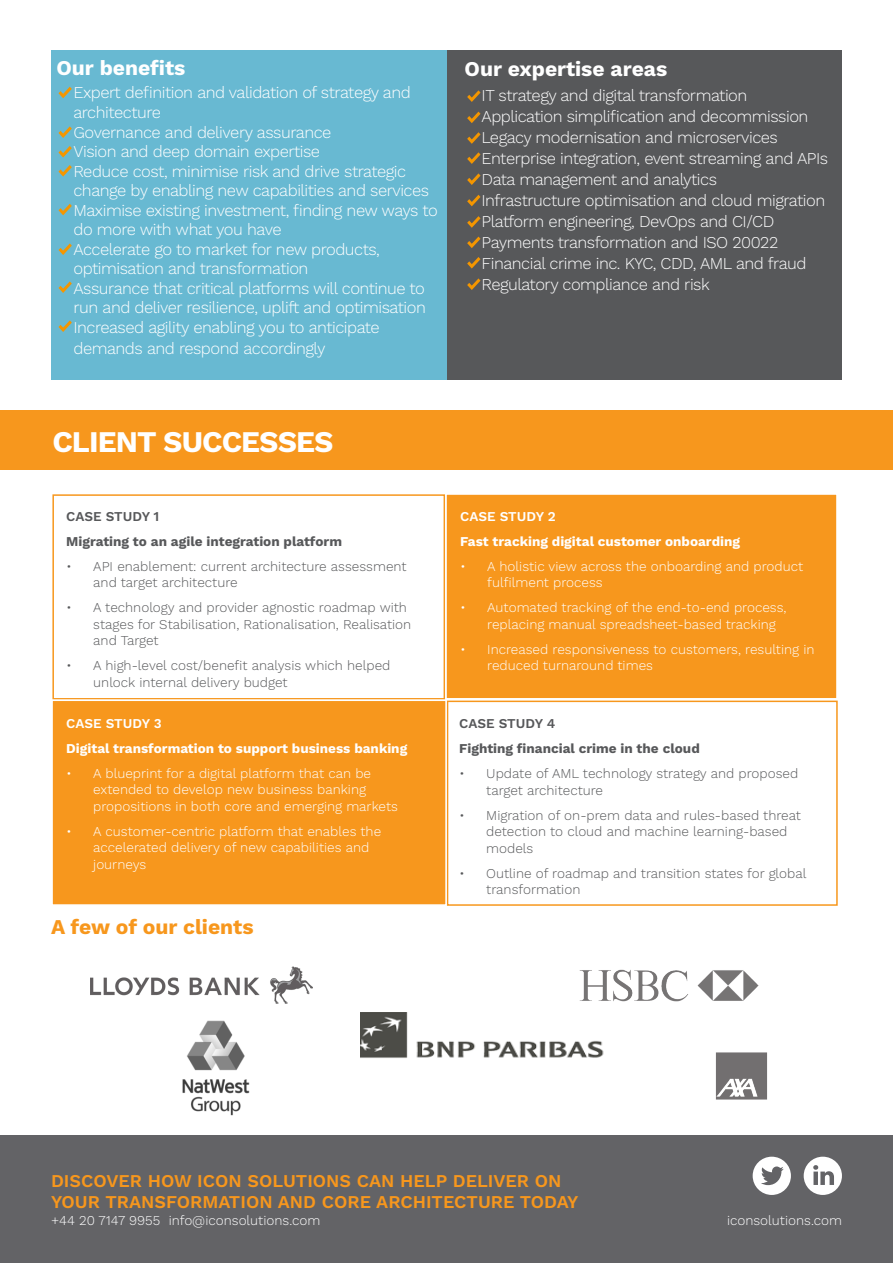
<style>
.page{position:relative;width:893px;height:1263px;background:#fff}
.page>*{position:absolute;margin:0;border:0;box-sizing:border-box;transform-origin:0 0}
.Outcome_Header{font:700 30px "Work Sans";letter-spacing:-.03em;color:#fff}
.Stand_First{font:700 21px "Work Sans";color:#fff}
.Body_Header{font:700 21px "Work Sans";color:#f7971d}
.Body{font:600 18px "Work Sans";color:#f7971d}
.Stand_First-2{font:300 16.5px/19.5px "Work Sans";letter-spacing:-.03em;color:#fff}
.Body-2{font:300 13.5px/16.5px "Work Sans";color:#fff}
.t1{font:300 13.5px/16.5px "Work Sans";color:#57585a}
.Body-3{font:700 13.5px "Work Sans";color:#fff}
.Body-4{font:700 13.5px "Work Sans";color:#57585a}
.Body-5{font:600 13.5px "Work Sans";color:#57585a}
.Body-6{font:600 13.5px "Work Sans";color:#fff}
</style>
<div class="page">
<div style="left:446px;top:51px;width:396px;height:329px;background:#57585a"></div>
<div style="left:51px;top:51px;width:395px;height:329px;background:#68b9d2"></div>
<div style="left:0;top:1135px;width:893px;height:128px;background:#636366"></div>
<svg style="left:753px;top:1157px;width:38px;height:38px"></svg>
<svg style="left:804px;top:1157px;width:38px;height:38px"></svg>
<div style="left:0;top:410px;width:893px;height:59px;background:#f7971d"></div>
<div style="left:52px;top:494px;width:393px;height:205px;background:#fff;border:2px solid #f7971d"></div>
<div style="left:445px;top:493px;width:393px;height:206px;background:#f7971d;border:2px solid #fff"></div>
<div style="left:447px;top:701px;width:391px;height:205px;background:#fff;border:2px solid #f7971d"></div>
<div style="left:51px;top:699px;width:396px;height:207px;background:#f7971d;border:2px solid #fff"></div>
<img style="left:361px;top:1012px;width:243px;height:46px">
<img style="left:715px;top:1052px;width:52px;height:48px">
<img style="left:90px;top:966px;width:223px;height:38px">
<img style="left:579px;top:969px;width:180px;height:33px">
<svg style="left:59px;top:87px;width:13px;height:11px"></svg>
<svg style="left:59px;top:126px;width:13px;height:12px"></svg>
<svg style="left:59px;top:146px;width:13px;height:12px"></svg>
<svg style="left:59px;top:165px;width:13px;height:12px"></svg>
<svg style="left:59px;top:204px;width:13px;height:11px"></svg>
<svg style="left:59px;top:243px;width:13px;height:12px"></svg>
<svg style="left:59px;top:281px;width:13px;height:12px"></svg>
<svg style="left:59px;top:320px;width:13px;height:12px"></svg>
<svg style="left:467px;top:90px;width:13px;height:12px"></svg>
<svg style="left:467px;top:112px;width:13px;height:11px"></svg>
<svg style="left:467px;top:132px;width:13px;height:12px"></svg>
<svg style="left:467px;top:152px;width:13px;height:12px"></svg>
<svg style="left:467px;top:173px;width:13px;height:12px"></svg>
<svg style="left:467px;top:195px;width:13px;height:11px"></svg>
<svg style="left:467px;top:216px;width:13px;height:12px"></svg>
<svg style="left:467px;top:237px;width:13px;height:11px"></svg>
<svg style="left:467px;top:257px;width:13px;height:12px"></svg>
<svg style="left:467px;top:278px;width:13px;height:12px"></svg>
<img style="left:182px;top:1020px;width:68px;height:96px">
<p class="Stand_First" style="left:56px;top:55px;width:130px">Our benefits</p>
<p class="Stand_First-2" style="left:73px;top:84px;width:339px">Expert definition and validation of strategy and architecture</p>
<p class="Stand_First-2" style="left:73px;top:123px;width:259px">Governance and delivery assurance</p>
<p class="Stand_First-2" style="left:73px;top:142px;width:248px">Vision and deep domain expertise</p>
<p class="Stand_First-2" style="left:73px;top:162px;width:357px">Reduce cost, minimise risk and drive strategic change by enabling new capabilities and services</p>
<p class="Stand_First-2" style="left:73px;top:201px;width:366px">Maximise existing investment, finding new ways to do more with what you have</p>
<p class="Stand_First-2" style="left:73px;top:240px;width:308px">Accelerate go to market for new products, optimisation and transformation</p>
<p class="Stand_First-2" style="left:73px;top:279px;width:354px">Assurance that critical platforms will continue to run and deliver resilience, uplift and optimisation</p>
<p class="Stand_First-2" style="left:73px;top:317px;width:308px;line-height:21px">Increased agility enabling you to anticipate demands and respond accordingly</p>
<p class="Stand_First" style="left:465px;top:56px;width:204px">Our expertise areas</p>
<p class="Stand_First-2" style="left:482px;top:86px;width:267px">IT strategy and digital transformation</p>
<p class="Stand_First-2" style="left:482px;top:107px;width:328px">Application simplification and decommission</p>
<p class="Stand_First-2" style="left:482px;top:128px;width:298px">Legacy modernisation and microservices</p>
<p class="Stand_First-2" style="left:482px;top:149px;width:348px">Enterprise integration, event streaming and APIs</p>
<p class="Stand_First-2" style="left:482px;top:170px;width:237px">Data management and analytics</p>
<p class="Stand_First-2" style="left:482px;top:191px;width:345px">Infrastructure optimisation and cloud migration</p>
<p class="Stand_First-2" style="left:482px;top:212px;width:294px">Platform engineering, DevOps and CI/CD</p>
<p class="Stand_First-2" style="left:482px;top:233px;width:298px">Payments transformation and ISO 20022</p>
<p class="Stand_First-2" style="left:482px;top:254px;width:327px">Financial crime inc. KYC, CDD, AML and fraud</p>
<p class="Stand_First-2" style="left:482px;top:275px;width:230px">Regulatory compliance and risk</p>
<p class="Outcome_Header" style="left:52px;top:424px;width:283px">CLIENT SUCCESSES</p>
<p class="Body-5" style="left:66px;top:508px;width:95px">CASE STUDY 1</p>
<p class="Body-4" style="left:66px;top:533px;width:277px">Migrating to an agile integration platform</p>
<p class="t1" style="left:93px;top:558px;width:315px;text-indent:-27px">• API enablement: current architecture assessment and target architecture</p>
<p class="t1" style="left:93px;top:600px;width:320px;text-indent:-27px">• A technology and provider agnostic roadmap with stages for Stabilisation, Rationalisation, Realisation and Target</p>
<p class="t1" style="left:93px;top:658px;width:299px;text-indent:-27px">• A high-level cost/benefit analysis which helped unlock internal delivery budget</p>
<p class="Body-6" style="left:66px;top:715px;width:97px">CASE STUDY 3</p>
<p class="Body-3" style="left:66px;top:740px;width:343px">Digital transformation to support business banking</p>
<p class="Body-2" style="left:93px;top:765px;width:306px;text-indent:-27px">• A blueprint for a digital platform that can be extended to develop new business banking propositions in both core and emerging markets</p>
<p class="Body-2" style="left:93px;top:823px;width:289px;text-indent:-27px">• A customer-centric platform that enables the accelerated delivery of new capabilities and journeys</p>
<p class="Body_Header" style="left:51px;top:915px;width:204px">A few of our clients</p>
<p class="Body-6" style="left:460px;top:508px;width:97px">CASE STUDY 2</p>
<p class="Body-3" style="left:460px;top:533px;width:281px">Fast tracking digital customer onboarding</p>
<p class="Body-2" style="left:487px;top:558px;width:317px;text-indent:-27px">• A holistic view across the onboarding and product fulfilment process</p>
<p class="Body-2" style="left:487px;top:600px;width:301px;text-indent:-27px">• Automated tracking of the end-to-end process, replacing manual spreadsheet-based tracking</p>
<p class="Body-2" style="left:487px;top:641px;width:329px;text-indent:-27px">• Increased responsiveness to customers, resulting in reduced turnaround times</p>
<p class="Body-5" style="left:459px;top:716px;width:98px">CASE STUDY 4</p>
<p class="Body-4" style="left:459px;top:741px;width:242px">Fighting financial crime in the cloud</p>
<p class="t1" style="left:486px;top:766px;width:314px;text-indent:-27px">• Update of AML technology strategy and proposed target architecture</p>
<p class="t1" style="left:486px;top:807px;width:316px;text-indent:-27px">• Migration of on-prem data and rules-based threat detection to cloud and machine learning-based models</p>
<p class="t1" style="left:486px;top:865px;width:322px;text-indent:-27px">• Outline of roadmap and transition states for global transformation</p>
<p class="Body" style="left:51px;top:1170px;width:512px">DISCOVER HOW ICON SOLUTIONS CAN HELP DELIVER ON</p>
<p class="Body" style="left:51px;top:1191px;width:529px">YOUR TRANSFORMATION AND CORE ARCHITECTURE TODAY</p>
<p class="Body-2" style="left:51px;top:1212px;width:271px">+44 20 7147 9955 info@iconsolutions.com</p>
<p class="Body-2" style="left:727px;top:1212px;width:116px">iconsolutions.com</p>
</div>
